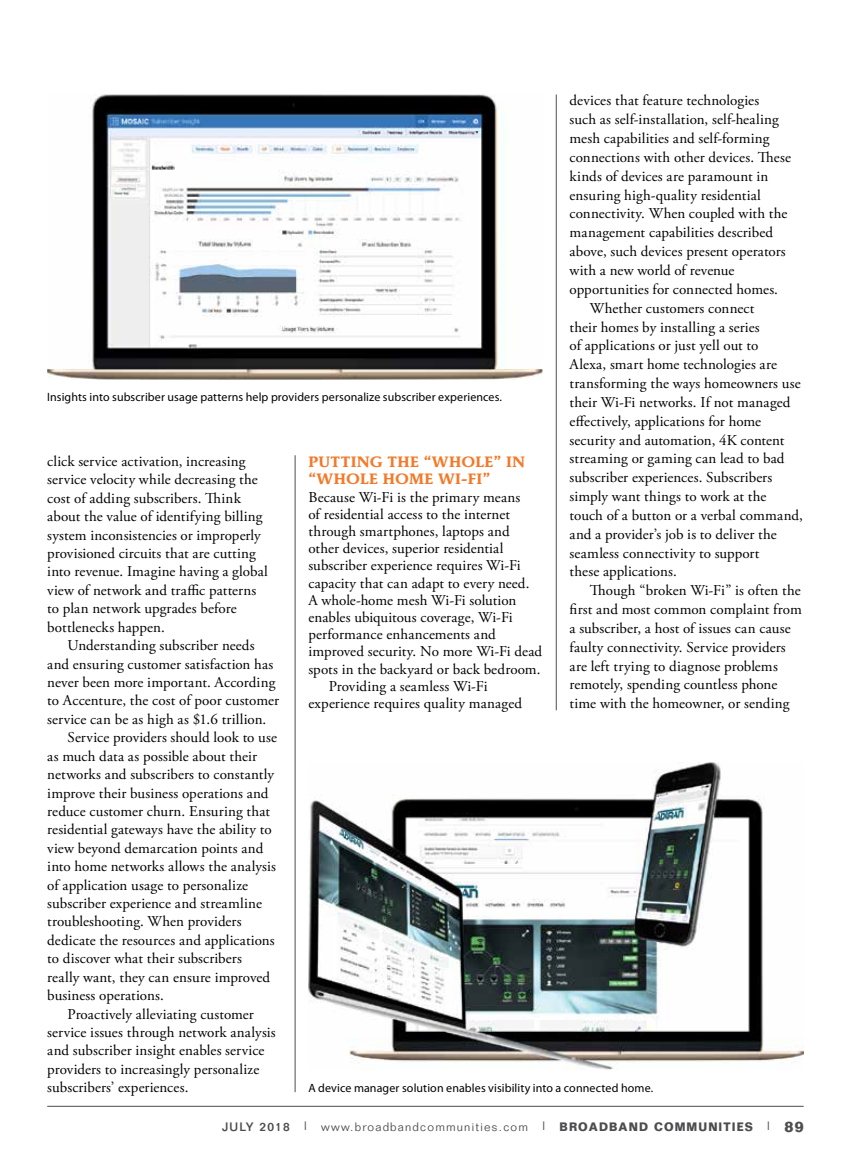
<style>
.page{position:relative;width:851px;height:1161px;background:#fff}
.page>*{position:absolute;margin:0;border:0;box-sizing:border-box;transform-origin:0 0}
.t1{font:15px/18.5px "Adobe Garamond Pro";letter-spacing:.005em;color:#000}
.t2{font:700 15px/17.2px "AT Mendoza Roman";letter-spacing:.02em;color:#f47929}
.t3{font:12px "Myriad Pro";letter-spacing:.01em;color:#000}
.t4{font:300 12px "Folio";letter-spacing:.1em;color:#4d4d4f}
.s1{font-weight:500}
.s2{font-weight:700}
.s3{font-weight:700;font-size:15px}
</style>
<div class="page">
<hr style="left:47px;top:1106px;width:756px;height:1px;background:#4d4d4f">
<hr style="left:556px;top:94px;width:1px;height:616px;background:#4d4d4f">
<hr style="left:295px;top:455px;width:1px;height:637px;background:#4d4d4f">
<img style="left:47px;top:94px;width:495px;height:286px">
<img style="left:308px;top:763px;width:495px;height:307px">
<p class="t1" style="left:569px;top:92px;width:191px">devices that feature technologies</p>
<p class="t1" style="left:569px;top:111px;width:211px">such as self-installation, self-healing</p>
<p class="t1" style="left:569px;top:130px;width:201px">mesh capabilities and self-forming</p>
<p class="t1" style="left:569px;top:149px;width:223px">connections with other devices. These</p>
<p class="t1" style="left:569px;top:167px;width:200px">kinds of devices are paramount in</p>
<p class="t1" style="left:569px;top:186px;width:193px">ensuring high-quality residential</p>
<p class="t1" style="left:569px;top:205px;width:219px">connectivity. When coupled with the</p>
<p class="t1" style="left:569px;top:224px;width:205px">management capabilities described</p>
<p class="t1" style="left:569px;top:243px;width:218px">above, such devices present operators</p>
<p class="t1" style="left:569px;top:262px;width:166px">with a new world of revenue</p>
<p class="t1" style="left:569px;top:280px;width:210px">opportunities for connected homes.</p>
<p class="t1" style="left:589px;top:299px;width:166px">Whether customers connect</p>
<p class="t1" style="left:569px;top:318px;width:192px">their homes by installing a series</p>
<p class="t1" style="left:569px;top:337px;width:190px">of applications or just yell out to</p>
<p class="t1" style="left:569px;top:356px;width:209px">Alexa, smart home technologies are</p>
<p class="t1" style="left:569px;top:375px;width:233px">transforming the ways homeowners use</p>
<p class="t1" style="left:569px;top:393px;width:222px">their Wi-Fi networks. If not managed</p>
<p class="t1" style="left:569px;top:412px;width:193px">effectively, applications for home</p>
<p class="t1" style="left:569px;top:431px;width:216px">security and automation, 4K content</p>
<p class="t1" style="left:569px;top:450px;width:216px">streaming or gaming can lead to bad</p>
<p class="t1" style="left:569px;top:469px;width:204px">subscriber experiences. Subscribers</p>
<p class="t1" style="left:569px;top:488px;width:198px">simply want things to work at the</p>
<p class="t1" style="left:569px;top:506px;width:235px">touch of a button or a verbal command,</p>
<p class="t1" style="left:569px;top:525px;width:209px">and a provider’s job is to deliver the</p>
<p class="t1" style="left:569px;top:544px;width:191px">seamless connectivity to support</p>
<p class="t1" style="left:569px;top:563px;width:109px">these applications.</p>
<p class="t1" style="left:589px;top:582px;width:212px">Though “broken Wi-Fi” is often the</p>
<p class="t1" style="left:569px;top:601px;width:234px">first and most common complaint from</p>
<p class="t1" style="left:569px;top:620px;width:222px">a subscriber, a host of issues can cause</p>
<p class="t1" style="left:569px;top:638px;width:218px">faulty connectivity. Service providers</p>
<p class="t1" style="left:569px;top:657px;width:210px">are left trying to diagnose problems</p>
<p class="t1" style="left:569px;top:676px;width:209px">remotely, spending countless phone</p>
<p class="t1" style="left:569px;top:695px;width:221px">time with the homeowner, or sending</p>
<p class="t3" style="left:47px;top:390px;width:456px">Insights into subscriber usage patterns help providers personalize subscriber experiences.</p>
<p class="t1" style="left:47px;top:453px;width:222px">click service activation, increasing service velocity while decreasing the cost of adding subscribers. Think about the value of identifying billing system inconsistencies or improperly provisioned circuits that are cutting into revenue. Imagine having a global view of network and traffic patterns to plan network upgrades before bottlenecks happen.</p>
<p class="t1" style="left:68px;top:637px;width:189px">Understanding subscriber needs</p>
<p class="t1" style="left:47px;top:655px;width:228px">and ensuring customer satisfaction has</p>
<p class="t1" style="left:47px;top:674px;width:230px">never been more important. According</p>
<p class="t1" style="left:47px;top:692px;width:233px">to Accenture, the cost of poor customer</p>
<p class="t1" style="left:47px;top:710px;width:220px">service can be as high as $1.6 trillion.</p>
<p class="t1" style="left:68px;top:729px;width:211px">Service providers should look to use</p>
<p class="t1" style="left:47px;top:747px;width:211px">as much data as possible about their</p>
<p class="t1" style="left:47px;top:766px;width:228px">networks and subscribers to constantly</p>
<p class="t1" style="left:47px;top:784px;width:223px">improve their business operations and</p>
<p class="t1" style="left:47px;top:803px;width:224px">reduce customer churn. Ensuring that</p>
<p class="t1" style="left:47px;top:821px;width:226px">residential gateways have the ability to</p>
<p class="t1" style="left:47px;top:839px;width:217px">view beyond demarcation points and</p>
<p class="t1" style="left:47px;top:858px;width:230px">into home networks allows the analysis</p>
<p class="t1" style="left:47px;top:876px;width:202px">of application usage to personalize</p>
<p class="t1" style="left:47px;top:895px;width:216px">subscriber experience and streamline</p>
<p class="t1" style="left:47px;top:913px;width:196px">troubleshooting. When providers</p>
<p class="t1" style="left:47px;top:931px;width:229px">dedicate the resources and applications</p>
<p class="t1" style="left:47px;top:950px;width:196px">to discover what their subscribers</p>
<p class="t1" style="left:47px;top:968px;width:224px">really want, they can ensure improved</p>
<p class="t1" style="left:47px;top:987px;width:118px">business operations.</p>
<p class="t1" style="left:68px;top:1005px;width:188px">Proactively alleviating customer</p>
<p class="t1" style="left:47px;top:1024px;width:230px">service issues through network analysis</p>
<p class="t1" style="left:47px;top:1042px;width:219px">and subscriber insight enables service</p>
<p class="t1" style="left:47px;top:1060px;width:214px">providers to increasingly personalize</p>
<p class="t1" style="left:47px;top:1079px;width:143px">subscribers’ experiences.</p>
<p class="t2" style="left:308px;top:453px;width:218px">PUTTING THE “WHOLE” IN “WHOLE HOME WI-FI”</p>
<p class="t1" style="left:308px;top:488px;width:213px">Because Wi-Fi is the primary means</p>
<p class="t1" style="left:308px;top:505px;width:203px">of residential access to the internet</p>
<p class="t1" style="left:308px;top:523px;width:203px">through smartphones, laptops and</p>
<p class="t1" style="left:308px;top:540px;width:197px">other devices, superior residential</p>
<p class="t1" style="left:308px;top:557px;width:214px">subscriber experience requires Wi-Fi</p>
<p class="t1" style="left:308px;top:574px;width:222px">capacity that can adapt to every need.</p>
<p class="t1" style="left:308px;top:591px;width:209px">A whole-home mesh Wi-Fi solution</p>
<p class="t1" style="left:308px;top:609px;width:206px">enables ubiquitous coverage, Wi-Fi</p>
<p class="t1" style="left:308px;top:626px;width:189px">performance enhancements and</p>
<p class="t1" style="left:308px;top:643px;width:235px">improved security. No more Wi-Fi dead</p>
<p class="t1" style="left:308px;top:660px;width:233px">spots in the backyard or back bedroom.</p>
<p class="t1" style="left:328px;top:677px;width:160px">Providing a seamless Wi-Fi</p>
<p class="t1" style="left:308px;top:695px;width:215px">experience requires quality managed</p>
<p class="t3" style="left:308px;top:1081px;width:346px">A device manager solution enables visibility into a connected home.</p>
<p class="t4" style="left:222px;top:1120px;width:583px"><span class="s1">JULY 2018 |</span> www.broadbandcommunities.com <span class="s1">|</span> <span class="s2">BROADBAND COMMUNITIES</span> <span class="s1">|</span> <span class="s3">89</span></p>
</div>
